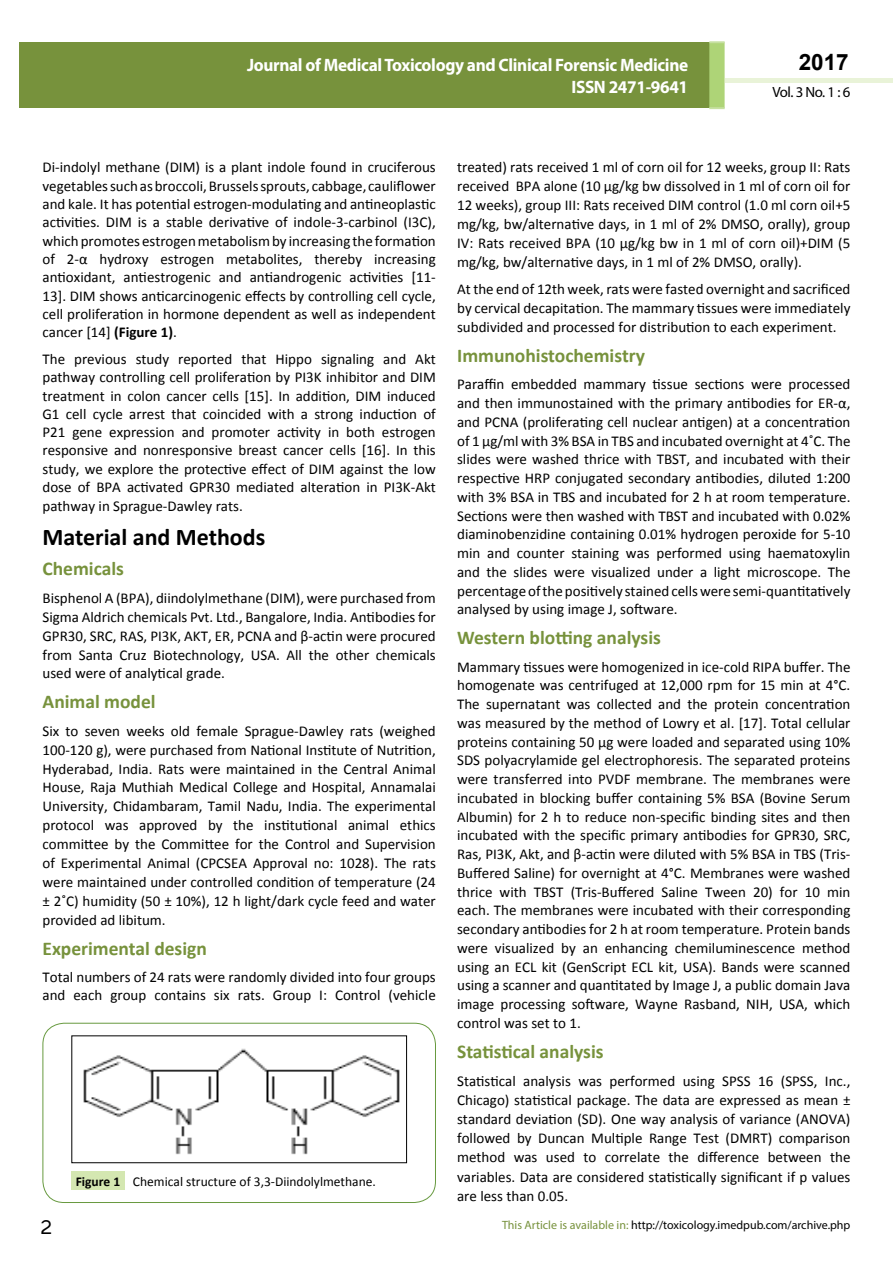
<style>
.page{position:relative;width:893px;height:1263px;background:#fff}
.page>*{position:absolute;margin:0;border:0;box-sizing:border-box;transform-origin:0 0}
.t1{font:25.5px "Tunga";color:#000}
.t2{font:700 24px "Calibri";color:#000}
.t3{font:700 22.5px "Arial";color:#000}
.t4{font:700 19.5px "Calibri";color:#77923c}
.t5{font:700 18px/21.6px "Myriad Pro";letter-spacing:-.02em;color:#fff;text-align:right;scale:.96 1}
.t6{font:700 18px/21.6px "Myriad Pro";color:#fff;text-align:right;scale:.96 1}
.t7{font:15px/18.8px "Calibri";color:#000;text-align:justify}
.t8{font:14.85px "Myriad Pro";color:#000}
.t9{font:13.5px "Calibri";color:#000}
.t10{font:12px "Myriad Pro";color:#000}
.s1{font-weight:700}
.s2{color:#77923c}
</style>
<div class="page">
<hr style="left:725px;top:78px;width:168px;height:4px;background:#e9f3d8">
<div style="left:19px;top:42px;width:690px;height:66px;background:#77923c"></div>
<div style="left:709px;top:42px;width:16px;height:66px;background:#aed477;border:1px solid #c6e0a1"></div>
<div style="left:43px;top:1023px;width:393px;height:180px;border:1px solid #689a40;border-radius:21px"></div>
<img style="left:83px;top:1048px;width:317px;height:107px">
<div style="left:71px;top:1171px;width:53px;height:19px;background:#d4e7b1"></div>
<p class="t6" style="left:517px;top:53px;width:198px">ARCHIVOS DE MEDICINA<br>ISSN 1698-9465</p>
<h3 class="t3" style="left:799px;top:47px;width:52px">2017</h3>
<p class="t5" style="left:247px;top:54px;width:461px">Journal of Medical Toxicology and Clinical Forensic Medicine<br>ISSN 2471-9641</p>
<p class="t8" style="left:772px;top:83px;width:80px">Vol. 3 No. 1 : 6</p>
<p class="t7" style="left:43px;top:158px;width:395px;line-height:18.3px">Di-indolyl methane (DIM) is a plant indole found in cruciferous vegetables such as broccoli, Brussels sprouts, cabbage, cauliflower and kale. It has potential estrogen-modulating and antineoplastic activities. DIM is a stable derivative of indole-3-carbinol (I3C), which promotes estrogen metabolism by increasing the formation of 2-α hydroxy estrogen metabolites, thereby increasing antioxidant, antiestrogenic and antiandrogenic activities [11- 13]. DIM shows anticarcinogenic effects by controlling cell cycle, cell proliferation in hormone dependent as well as independent cancer [14] <span class="s1">(Figure 1)</span>.</p>
<p class="t7" style="left:43px;top:350px;width:395px;line-height:18.3px">The previous study reported that Hippo signaling and Akt pathway controlling cell proliferation by PI3K inhibitor and DIM treatment in colon cancer cells [15]. In addition, DIM induced G1 cell cycle arrest that coincided with a strong induction of P21 gene expression and promoter activity in both estrogen responsive and nonresponsive breast cancer cells [16]. In this study, we explore the protective effect of DIM against the low dose of BPA activated GPR30 mediated alteration in PI3K-Akt pathway in Sprague-Dawley rats.</p>
<h2 class="t2" style="left:43px;top:522px;width:224px">Material and Methods</h2>
<h3 class="t4" style="left:43px;top:556px;width:83px">Chemicals</h3>
<p class="t7" style="left:43px;top:588px;width:395px">Bisphenol A (BPA), diindolylmethane (DIM), were purchased from Sigma Aldrich chemicals Pvt. Ltd., Bangalore, India. Antibodies for GPR30, SRC, RAS, PI3K, AKT, ER, PCNA and β-actin were procured from Santa Cruz Biotechnology, USA. All the other chemicals used were of analytical grade.</p>
<h3 class="t4" style="left:43px;top:689px;width:115px">Animal model</h3>
<p class="t7" style="left:43px;top:721px;width:395px">Six to seven weeks old female Sprague-Dawley rats (weighed 100-120 g), were purchased from National Institute of Nutrition, Hyderabad, India. Rats were maintained in the Central Animal House, Raja Muthiah Medical College and Hospital, Annamalai University, Chidambaram, Tamil Nadu, India. The experimental protocol was approved by the institutional animal ethics committee by the Committee for the Control and Supervision of Experimental Animal (CPCSEA Approval no: 1028). The rats were maintained under controlled condition of temperature (24 ± 2˚C) humidity (50 ± 10%), 12 h light/dark cycle feed and water provided ad libitum.</p>
<h3 class="t4" style="left:43px;top:936px;width:166px">Experimental design</h3>
<p class="t7" style="left:43px;top:967px;width:395px">Total numbers of 24 rats were randomly divided into four groups and each group contains six rats. Group I: Control (vehicle</p>
<p class="t9" style="left:76px;top:1173px;width:302px"><span class="s1">Figure 1</span> Chemical structure of 3,3-Diindolylmethane.</p>
<p class="t7" style="left:457px;top:158px;width:395px">treated) rats received 1 ml of corn oil for 12 weeks, group II: Rats received BPA alone (10 µg/kg bw dissolved in 1 ml of corn oil for 12 weeks), group III: Rats received DIM control (1.0 ml corn oil+5 mg/kg, bw/alternative days, in 1 ml of 2% DMSO, orally), group IV: Rats received BPA (10 µg/kg bw in 1 ml of corn oil)+DIM (5 mg/kg, bw/alternative days, in 1 ml of 2% DMSO, orally).</p>
<p class="t7" style="left:457px;top:280px;width:395px">At the end of 12th week, rats were fasted overnight and sacrificed by cervical decapitation. The mammary tissues were immediately subdivided and processed for distribution to each experiment.</p>
<h3 class="t4" style="left:457px;top:343px;width:189px">Immunohistochemistry</h3>
<p class="t7" style="left:457px;top:375px;width:395px">Paraffin embedded mammary tissue sections were processed and then immunostained with the primary antibodies for ER-α, and PCNA (proliferating cell nuclear antigen) at a concentration of 1 µg/ml with 3% BSA in TBS and incubated overnight at 4˚C. The slides were washed thrice with TBST, and incubated with their respective HRP conjugated secondary antibodies, diluted 1:200 with 3% BSA in TBS and incubated for 2 h at room temperature.<br>Sections were then washed with TBST and incubated with 0.02% diaminobenzidine containing 0.01% hydrogen peroxide for 5-10 min and counter staining was performed using haematoxylin and the slides were visualized under a light microscope. The percentage of the positively stained cells were semi-quantitatively analysed by using image J, software.</p>
<h3 class="t4" style="left:457px;top:625px;width:205px">Western blotting analysis</h3>
<p class="t7" style="left:457px;top:657px;width:395px">Mammary tissues were homogenized in ice-cold RIPA buffer. The homogenate was centrifuged at 12,000 rpm for 15 min at 4°C.<br>The supernatant was collected and the protein concentration was measured by the method of Lowry et al. [17]. Total cellular proteins containing 50 µg were loaded and separated using 10% SDS polyacrylamide gel electrophoresis. The separated proteins were transferred into PVDF membrane. The membranes were incubated in blocking buffer containing 5% BSA (Bovine Serum Albumin) for 2 h to reduce non-specific binding sites and then incubated with the specific primary antibodies for GPR30, SRC, Ras, PI3K, Akt, and β-actin were diluted with 5% BSA in TBS (Tris-Buffered Saline) for overnight at 4°C. Membranes were washed thrice with TBST (Tris-Buffered Saline Tween 20) for 10 min each. The membranes were incubated with their corresponding secondary antibodies for 2 h at room temperature. Protein bands were visualized by an enhancing chemiluminescence method using an ECL kit (GenScript ECL kit, USA). Bands were scanned using a scanner and quantitated by Image J, a public domain Java image processing software, Wayne Rasband, NIH, USA, which control was set to 1.</p>
<h3 class="t4" style="left:457px;top:1039px;width:148px">Statistical analysis</h3>
<p class="t7" style="left:457px;top:1071px;width:395px;line-height:19.2px">Statistical analysis was performed using SPSS 16 (SPSS, Inc., Chicago) statistical package. The data are expressed as mean ± standard deviation (SD). One way analysis of variance (ANOVA) followed by Duncan Multiple Range Test (DMRT) comparison method was used to correlate the difference between the variables. Data are considered statistically significant if p values are less than 0.05.</p>
<h1 class="t1" style="left:41px;top:1210px;width:13px">2</h1>
<p class="t10" style="left:502px;top:1218px;width:350px"><span class="s2">This Article is available in:</span> http://toxicology.imedpub.com/archive.php</p>
</div>
